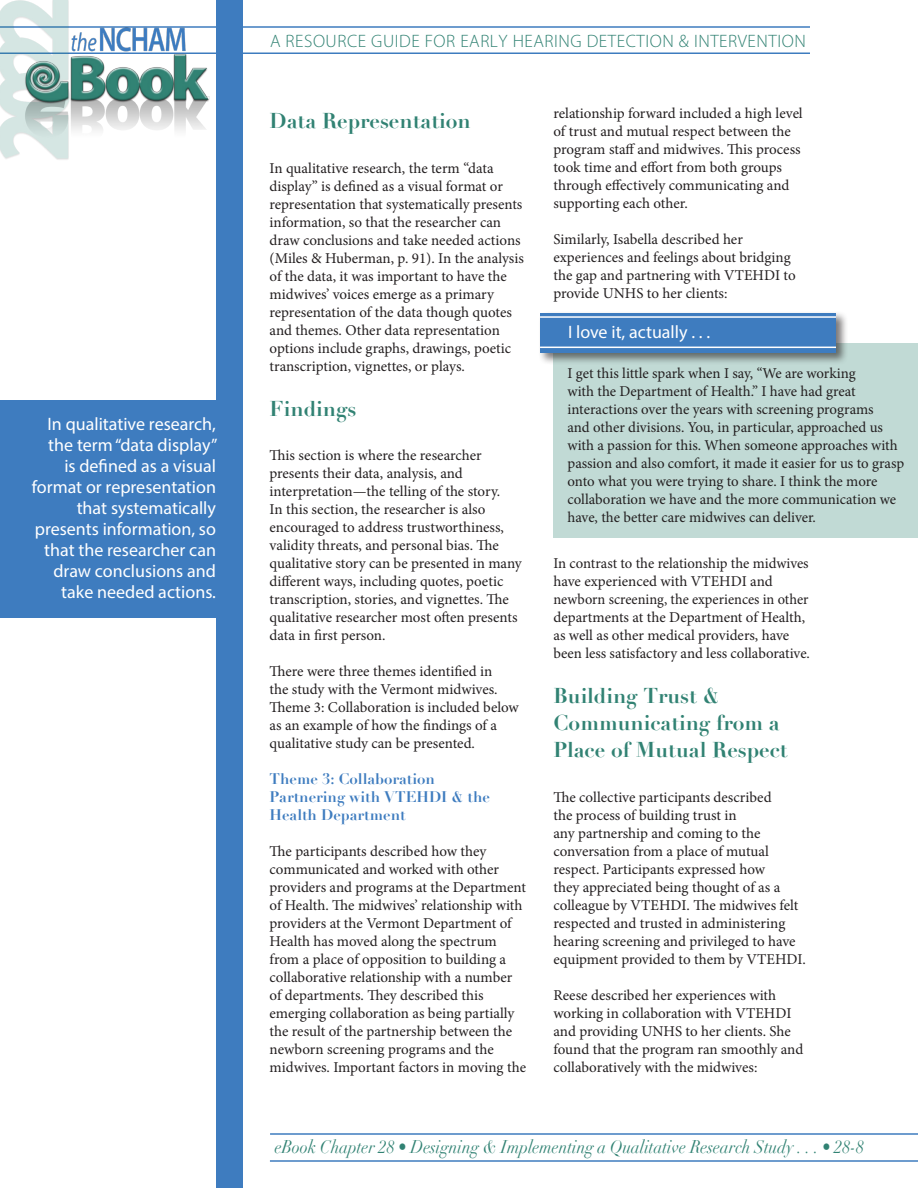
<style>
.page{position:relative;width:918px;height:1188px;background:#fff}
.page>*{position:absolute;margin:0;border:0;box-sizing:border-box;transform-origin:0 0}
.Paragraph_Heading{font:700 21px/27px "Didot";color:#318273}
.Pull-Out_Text{font:18px/21px "Myriad Pro";color:#fff;text-align:right}
.t1{font:italic 18px "Didot";color:#318273;scale:.9 1}
.t2{font:300 18px "Myriad Pro";letter-spacing:.03em;color:#318273}
.Body_text{font:15px/18px "Minion Pro";color:#231f20}
.Heading_Level_2{font:700 15px/18px "Didot";color:#3e7cbf}
</style>
<div class="page">
<hr style="left:0;top:26px;width:810px;height:2px;background:#3e7cbf">
<hr style="left:0;top:52px;width:810px;height:2px;background:#3e7cbf">
<hr style="left:270px;top:1133px;width:648px;height:2px;background:#3e7cbf">
<hr style="left:270px;top:1160px;width:648px;height:2px;background:#3e7cbf">
<img style="left:0;top:0;width:211px;height:160px">
<div style="left:216px;top:1px;width:27px;height:1187px;background:#3e7cbf"></div>
<div style="left:554px;top:343px;width:364px;height:194px;background:#c1dad5"></div>
<div style="left:539px;top:311px;width:309px;height:54px;background:#231f20;opacity:.6"></div>
<div style="left:540px;top:313px;width:296px;height:39px;background:#3e7cbf"></div>
<hr style="left:540px;top:316px;width:296px;height:2px;background:#fff">
<hr style="left:540px;top:347px;width:296px;height:1px;background:#fff">
<div style="left:0;top:401px;width:223px;height:217px;background:#3e7cbf"></div>
<p class="Pull-Out_Text" style="left:32px;top:413px;width:187px">In qualitative research, the term “data display”<br>is defined as a visual format or representation that systematically presents information, so that the researcher can draw conclusions and take needed actions.</p>
<p class="t2" style="left:270px;top:31px;width:537px">A RESOURCE GUIDE FOR EARLY HEARING DETECTION &amp; INTERVENTION</p>
<p class="Paragraph_Heading" style="left:270px;top:107px;width:203px">Data Representation</p>
<p class="Body_text" style="left:270px;top:159px;width:256px">In qualitative research, the term “data display” is defined as a visual format or representation that systematically presents information, so that the researcher can draw conclusions and take needed actions (Miles &amp; Huberman, p. 91). In the analysis of the data, it was important to have the midwives’ voices emerge as a primary representation of the data though quotes and themes. Other data representation options include graphs, drawings, poetic transcription, vignettes, or plays.</p>
<p class="Paragraph_Heading" style="left:270px;top:395px;width:88px">Findings</p>
<p class="Body_text" style="left:270px;top:446px;width:254px">This section is where the researcher presents their data, analysis, and interpretation—the telling of the story.<br>In this section, the researcher is also encouraged to address trustworthiness, validity threats, and personal bias. The qualitative story can be presented in many different ways, including quotes, poetic transcription, stories, and vignettes. The qualitative researcher most often presents data in first person.</p>
<p class="Body_text" style="left:270px;top:662px;width:251px">There were three themes identified in<br>the study with the Vermont midwives.<br>Theme 3: Collaboration is included below as an example of how the findings of a qualitative study can be presented.</p>
<p class="Heading_Level_2" style="left:270px;top:770px;width:167px">Theme 3: Collaboration</p>
<p class="Heading_Level_2" style="left:270px;top:788px;width:222px">Partnering with VTEHDI &amp; the<br>Health Department</p>
<p class="Body_text" style="left:270px;top:842px;width:258px">The participants described how they communicated and worked with other providers and programs at the Department of Health. The midwives’ relationship with providers at the Vermont Department of Health has moved along the spectrum from a place of opposition to building a collaborative relationship with a number of departments. They described this emerging collaboration as being partially the result of the partnership between the newborn screening programs and the midwives. Important factors in moving the</p>
<p class="Body_text" style="left:554px;top:105px;width:251px">relationship forward included a high level of trust and mutual respect between the program staff and midwives. This process took time and effort from both groups through effectively communicating and supporting each other.</p>
<p class="Body_text" style="left:554px;top:231px;width:244px">Similarly, Isabella described her experiences and feelings about bridging the gap and partnering with VTEHDI to provide UNHS to her clients:</p>
<p class="Pull-Out_Text" style="left:568px;top:321px;width:144px">I love it, actually . . .</p>
<p class="Body_text" style="left:567px;top:364px;width:338px">I get this little spark when I say, “We are working<br>with the Department of Health.” I have had great interactions over the years with screening programs<br>and other divisions. You, in particular, approached us with a passion for this. When someone approaches with passion and also comfort, it made it easier for us to grasp onto what you were trying to share. I think the more collaboration we have and the more communication we have, the better care midwives can deliver.</p>
<p class="Body_text" style="left:554px;top:555px;width:258px">In contrast to the relationship the midwives have experienced with VTEHDI and newborn screening, the experiences in other departments at the Department of Health, as well as other medical providers, have been less satisfactory and less collaborative.</p>
<p class="Paragraph_Heading" style="left:554px;top:683px;width:236px">Building Trust &amp;<br>Communicating from a<br>Place of Mutual Respect</p>
<p class="Body_text" style="left:554px;top:788px;width:254px">The collective participants described<br>the process of building trust in<br>any partnership and coming to the conversation from a place of mutual respect. Participants expressed how<br>they appreciated being thought of as a colleague by VTEHDI. The midwives felt respected and trusted in administering hearing screening and privileged to have equipment provided to them by VTEHDI.</p>
<p class="Body_text" style="left:554px;top:986px;width:251px">Reese described her experiences with working in collaboration with VTEHDI and providing UNHS to her clients. She found that the program ran smoothly and collaboratively with the midwives:</p>
<p class="t1" style="left:275px;top:1136px;width:656px">eBook Chapter 28 • Designing &amp; Implementing a Qualitative Research Study . . . • 28-8</p>
</div>
